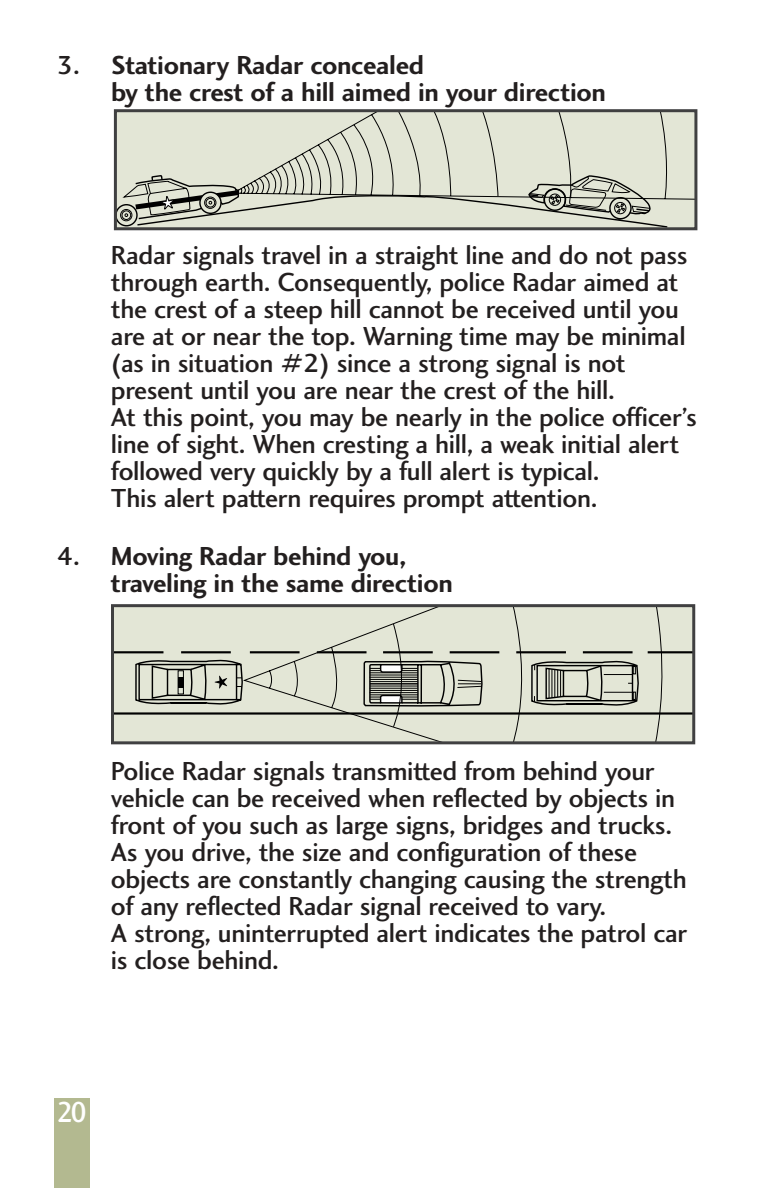
<style>
.page{position:relative;width:783px;height:1188px;background:#fff}
.page>*{position:absolute;margin:0;border:0;box-sizing:border-box;transform-origin:0 0}
.t1{font:30px "Charlotte Sans Medium Plain";color:#fff;scale:.9 1}
.t2{font:27px/27px "Charlotte Sans Medium Plain";letter-spacing:-.01em;color:#231f1f}
.t3{font:27px/27px "Charlotte Sans Bold Plain";letter-spacing:-.01em;color:#231f1f}
.s1{font-family:"Charlotte Sans Medium Plain"}
</style>
<div class="page">
<div style="left:54px;top:1098px;width:36px;height:90px;background:#b3b990"></div>
<div style="left:113px;top:606px;width:581px;height:137px;background:#e3e6d6"></div>
<svg style="left:135px;top:659px;width:107px;height:46px"></svg>
<div style="left:178px;top:670px;width:6px;height:24px;border:1px solid #000"></div>
<div style="left:178px;top:677px;width:5px;height:10px;background:#000"></div>
<hr style="left:113px;top:712px;width:581px;height:3px;background:#000">
<hr style="left:181px;top:651px;width:50px;height:2px;background:#000">
<hr style="left:114px;top:651px;width:49px;height:2px;background:#000">
<svg style="left:242px;top:608px;width:449px;height:132px"></svg>
<div style="left:111px;top:604px;width:584px;height:140px;border:3px solid #404041"></div>
<div style="left:115px;top:111px;width:581px;height:118px;background:#e3e6d6"></div>
<svg style="left:120px;top:175px;width:545px;height:51px"></svg>
<svg style="left:237px;top:113px;width:456px;height:87px"></svg>
<div style="left:114px;top:109px;width:583px;height:121px;border:3px solid #404041"></div>
<p class="t3" style="left:111px;top:54px;width:497px;text-indent:-54px"><span class="s1">3.</span> Stationary Radar concealed<br>by the crest of a hill aimed in your direction</p>
<p class="t2" style="left:111px;top:244px;width:587px">Radar signals travel in a straight line and do not pass through earth. Consequently, police Radar aimed at the crest of a steep hill cannot be received until you are at or near the top. Warning time may be minimal (as in situation #2) since a strong signal is not present until you are near the crest of the hill.<br>At this point, you may be nearly in the police officer’s line of sight. When cresting a hill, a weak initial alert followed very quickly by a full alert is typical.<br>This alert pattern requires prompt attention.</p>
<p class="t3" style="left:111px;top:545px;width:343px;text-indent:-54px"><span class="s1">4.</span> Moving Radar behind you, traveling in the same direction</p>
<p class="t2" style="left:111px;top:760px;width:578px">Police Radar signals transmitted from behind your vehicle can be received when reflected by objects in front of you such as large signs, bridges and trucks.<br>As you drive, the size and configuration of these objects are constantly changing causing the strength of any reflected Radar signal received to vary.<br>A strong, uninterrupted alert indicates the patrol car is close behind.</p>
<p class="t1" style="left:57px;top:1101px;width:34px">20</p>
</div>
